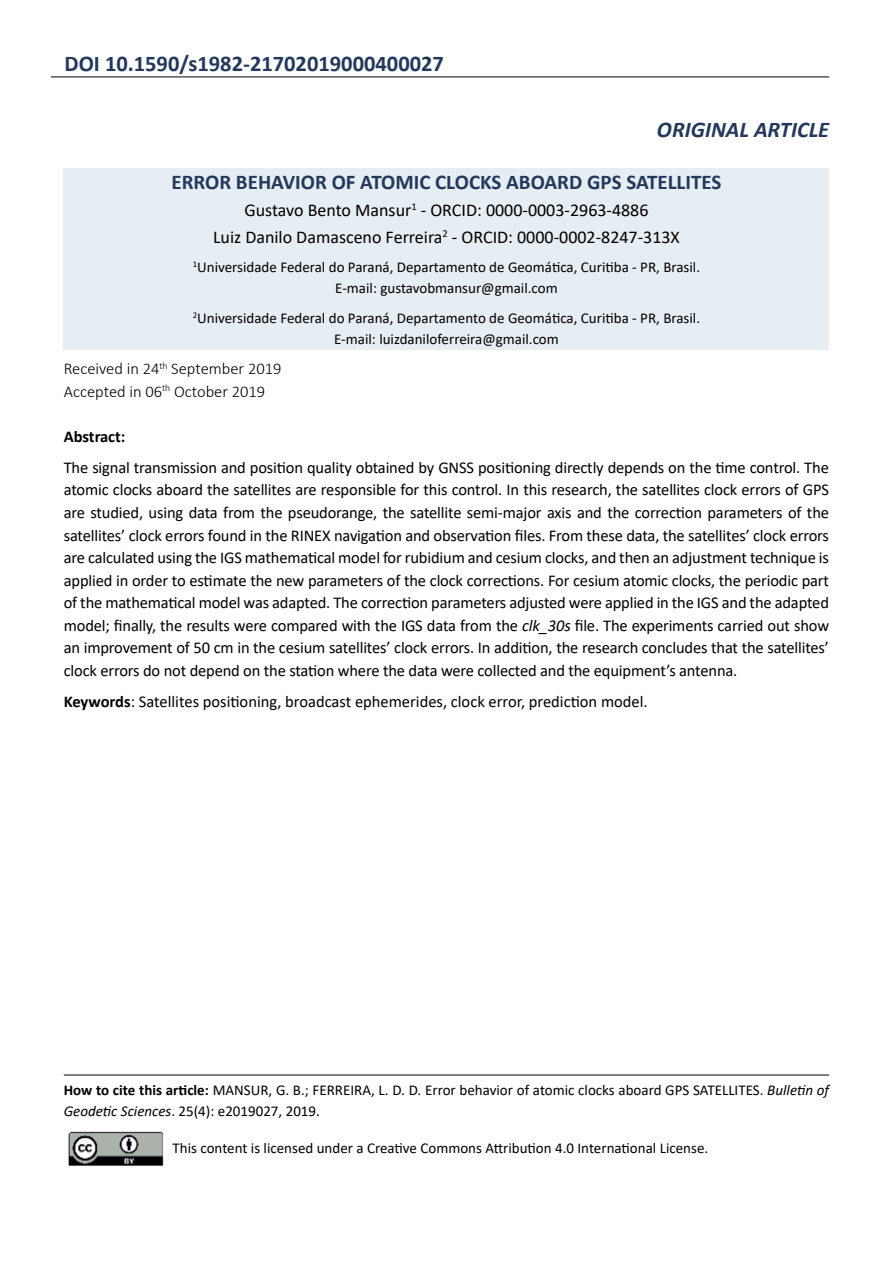
<style>
.page{position:relative;width:893px;height:1263px;background:#fff}
.page>*{position:absolute;margin:0;border:0;box-sizing:border-box;transform-origin:0 0}
.t1{font:700 22.5px "Calibri";color:#23385b}
.t2{font:italic 700 22.5px "Calibri";color:#23385b}
.t3{font:700 21px "Calibri";color:#23385b}
.t4{font:18px/27px "Calibri";color:#000;text-align:center}
.t5{font:16.5px/22.5px "Calibri";letter-spacing:-.01em;color:#000;text-align:justify}
.t6{font:300 16.5px/22.5px "Calibri";color:#000}
.t7{font:700 16.5px "Calibri";color:#000}
.t8{font:15px/21px "Calibri";color:#000;text-align:center}
.s1{font-style:italic}
.s2{font-weight:700}
</style>
<div class="page">
<hr style="left:51px;top:77px;width:778px;height:1px;background:#000">
<img style="left:68px;top:1131px;width:96px;height:34px">
<div style="left:64px;top:168px;width:765px;height:181px;background:#e6edf3"></div>
<hr style="left:64px;top:1075px;width:765px;height:1px;background:#000">
<h1 class="t1" style="left:65px;top:48px;width:381px">DOI 10.1590/s1982-21702019000400027</h1>
<h1 class="t2" style="left:657px;top:113px;width:174px">ORIGINAL ARTICLE</h1>
<p class="t3" style="left:171px;top:167px;width:551px">ERROR BEHAVIOR OF ATOMIC CLOCKS ABOARD GPS SATELLITES</p>
<p class="t4" style="left:213px;top:196px;width:468px">Gustavo Bento Mansur<sup>1</sup> - ORCID: 0000-0003-2963-4886<br>Luiz Danilo Damasceno Ferreira<sup>2</sup> - ORCID: 0000-0002-8247-313X</p>
<p class="t8" style="left:193px;top:256px;width:509px"><sup>1</sup>Universidade Federal do Paraná, Departamento de Geomática, Curitiba - PR, Brasil.<br>E-mail: gustavobmansur@gmail.com</p>
<p class="t8" style="left:193px;top:307px;width:509px"><sup>2</sup>Universidade Federal do Paraná, Departamento de Geomática, Curitiba - PR, Brasil.<br>E-mail: luizdaniloferreira@gmail.com</p>
<p class="t6" style="left:64px;top:358px;width:219px">Received in 24<sup>th</sup> September 2019<br>Accepted in 06<sup>th</sup> October 2019</p>
<p class="t7" style="left:64px;top:425px;width:63px">Abstract:</p>
<p class="t5" style="left:64px;top:456px;width:767px">The signal transmission and position quality obtained by GNSS positioning directly depends on the time control. The atomic clocks aboard the satellites are responsible for this control. In this research, the satellites clock errors of GPS are studied, using data from the pseudorange, the satellite semi-major axis and the correction parameters of the satellites’ clock errors found in the RINEX navigation and observation files. From these data, the satellites’ clock errors are calculated using the IGS mathematical model for rubidium and cesium clocks, and then an adjustment technique is applied in order to estimate the new parameters of the clock corrections. For cesium atomic clocks, the periodic part of the mathematical model was adapted. The correction parameters adjusted were applied in the IGS and the adapted model; finally, the results were compared with the IGS data from the <span class="s1">clk_30s</span> file. The experiments carried out show an improvement of 50 cm in the cesium satellites’ clock errors. In addition, the research concludes that the satellites’ clock errors do not depend on the station where the data were collected and the equipment’s antenna.</p>
<p class="t5" style="left:64px;top:689px;width:585px"><span class="s2">Keywords</span>: Satellites positioning, broadcast ephemerides, clock error, prediction model.</p>
<p class="t8" style="left:64px;top:1079px;width:767px;text-align:left"><span class="s2">How to cite this article:</span> MANSUR, G. B.; FERREIRA, L. D. D. Error behavior of atomic clocks aboard GPS SATELLITES. <span class="s1">Bulletin of<br>Geodetic Sciences</span>. 25(4): e2019027, 2019.</p>
<p class="t8" style="left:173px;top:1137px;width:537px">This content is licensed under a Creative Commons Attribution 4.0 International License.</p>
</div>
